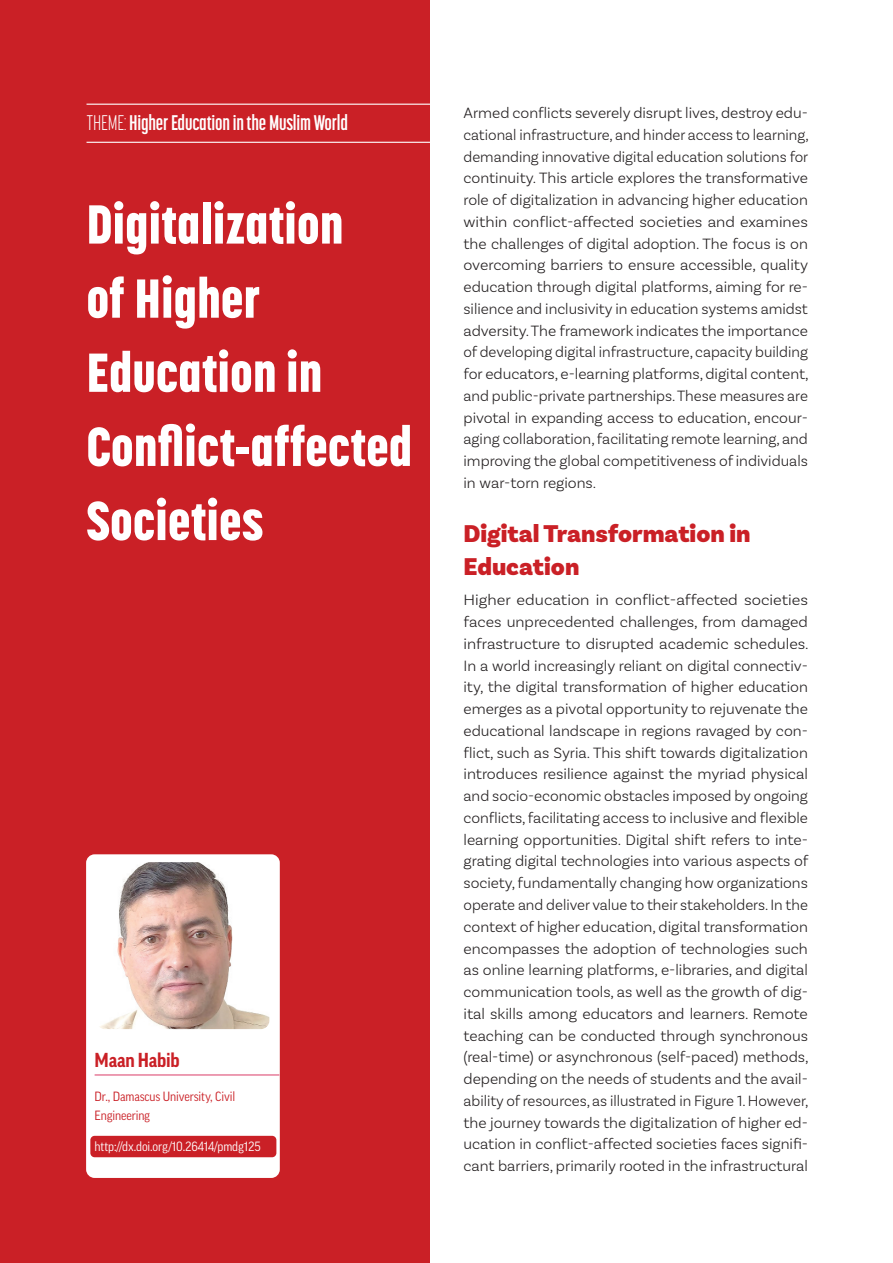
<style>
.page{position:relative;width:893px;height:1263px;background:#fff}
.page>*{position:absolute;margin:0;border:0;box-sizing:border-box;transform-origin:0 0}
.t1{font:800 54.15px/74.1px "Korolev Condensed";letter-spacing:-.01em;color:#fff}
.t2{font:900 25.5px/33px "Basic Sans";color:#ca2026}
.t3{font:700 21px "Korolev Compressed";letter-spacing:-.01em;color:#fff}
.t4{font:700 19.5px "Good Pro Narr";letter-spacing:-.01em;color:#ca2026}
.t5{font:300 15.75px/21.8px "Basic Sans";color:#231f20;text-align:justify;scale:1.05 1}
.t6{font:300 15.75px/21.8px "Basic Sans";color:#231f20;text-align:justify}
.t7{font:12.9px/18.6px "Good Pro Narr";letter-spacing:-.01em;color:#ca2026}
.t8{font:12.9px "Good Pro Narr";letter-spacing:-.01em;color:#fff}
.s1{font-weight:300}
</style>
<div class="page">
<div style="left:0;top:0;width:429px;height:1263px;background:#ca2026"></div>
<div style="left:86px;top:854px;width:194px;height:324px;background:#fff;border-radius:9px"></div>
<hr style="left:95px;top:1075px;width:184px;height:1px;background:#da3b67">
<div style="left:90px;top:1136px;width:186px;height:21px;background:#ca2026;border-radius:4px"></div>
<img style="left:100px;top:862px;width:169px;height:167px">
<hr style="left:892px;top:0;width:1px;height:273px;background:#ca2026">
<hr style="left:87px;top:142px;width:350px;height:1px;background:#fff">
<hr style="left:87px;top:104px;width:350px;height:1px;background:#fff">
<h3 class="t3" style="left:87px;top:110px;width:263px"><span class="s1">THEME:</span> Higher Education in the Muslim World</h3>
<h1 class="t1" style="left:86px;top:187px;width:328px">Digitalization<br>of Higher<br>Education in<br>Conflict-affected<br>Societies</h1>
<p class="t4" style="left:95px;top:1049px;width:87px">Maan Habib</p>
<p class="t7" style="left:95px;top:1087px;width:142px">Dr., Damascus University, Civil<br>Engineering</p>
<p class="t8" style="left:95px;top:1139px;width:168px">http://dx.doi.org/10.26414/pmdg125</p>
<p class="t6" style="left:463px;top:102px;width:347px">Armed conflicts severely disrupt lives, destroy edu&shy;cational infrastructure, and hinder access to learning, demanding innovative digital education solutions for continuity. This article explores the transformative role of digitalization in advancing higher education within conflict-affected societies and examines the challenges of digital adoption. The focus is on overcoming barriers to ensure accessible, quality education through digital platforms, aiming for re&shy;silience and inclusivity in education systems amidst adversity. The framework indicates the importance of developing digital infrastructure, capacity building for educators, e-learning platforms, digital content, and public-private partnerships. These measures are pivotal in expanding access to education, encour&shy;aging collaboration, facilitating remote learning, and improving the global competitiveness of individuals in war-torn regions.</p>
<h2 class="t2" style="left:463px;top:518px;width:289px">Digital Transformation in<br>Education</h2>
<p class="t5" style="left:463px;top:589px;width:330px">Higher education in conflict-affected societies faces unprecedented challenges, from damaged infrastructure to disrupted academic schedules.<br>In a world increasingly reliant on digital connectiv&shy;ity, the digital transformation of higher education emerges as a pivotal opportunity to rejuvenate the educational landscape in regions ravaged by con&shy;flict, such as Syria. This shift towards digitalization introduces resilience against the myriad physical and socio-economic obstacles imposed by ongoing conflicts, facilitating access to inclusive and flexible learning opportunities. Digital shift refers to inte&shy;grating digital technologies into various aspects of society, fundamentally changing how organizations operate and deliver value to their stakeholders. In the context of higher education, digital transformation encompasses the adoption of technologies such as online learning platforms, e-libraries, and digital communication tools, as well as the growth of dig&shy;ital skills among educators and learners. Remote teaching can be conducted through synchronous (real-time) or asynchronous (self-paced) methods, depending on the needs of students and the avail&shy;ability of resources, as illustrated in Figure 1. However, the journey towards the digitalization of higher ed&shy;ucation in conflict-affected societies faces signifi&shy;cant barriers, primarily rooted in the infrastructural</p>
</div>
